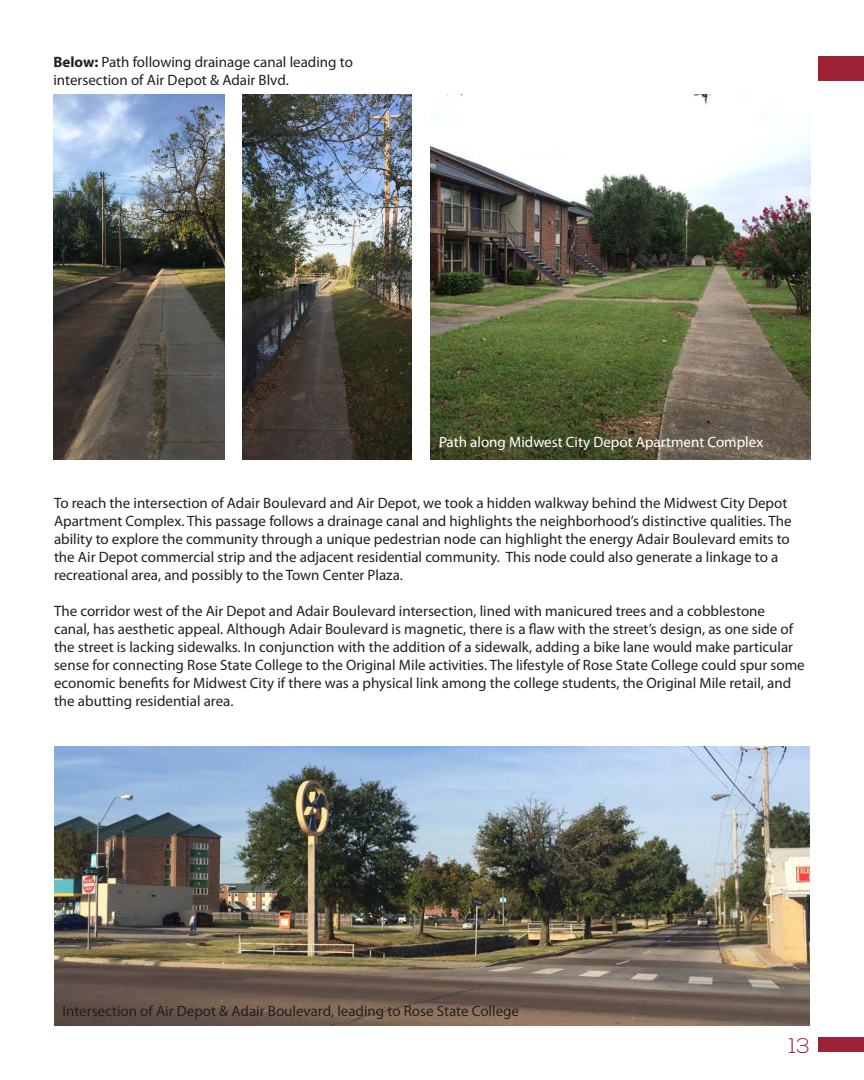
<style>
.page{position:relative;width:864px;height:1080px;background:#fff}
.page>*{position:absolute;margin:0;border:0;box-sizing:border-box;transform-origin:0 0}
.t1{font:300 21px "Nexa";color:#9d2235}
.Body_Text{font:15px/18px "Myriad Pro";color:#231f20}
.Body_Text-2{font:15px "Myriad Pro";color:#fff}
.s1{font-weight:700}
</style>
<div class="page">
<div style="left:819px;top:1037px;width:45px;height:14px;background:#9d2235"></div>
<div style="left:819px;top:56px;width:45px;height:24px;background:#9d2235"></div>
<img style="left:54px;top:747px;width:756px;height:279px">
<img style="left:54px;top:94px;width:170px;height:365px">
<img style="left:243px;top:94px;width:168px;height:365px">
<img style="left:430px;top:94px;width:380px;height:365px">
<p class="Body_Text" style="left:53px;top:53px;width:301px"><span class="s1">Below:</span> Path following drainage canal leading to intersection of Air Depot &amp; Adair Blvd.</p>
<p class="Body_Text-2" style="left:439px;top:433px;width:326px">Path along Midwest City Depot Apartment Complex</p>
<p class="Body_Text" style="left:54px;top:495px;width:739px">To reach the intersection of Adair Boulevard and Air Depot, we took a hidden walkway behind the Midwest City Depot Apartment Complex. This passage follows a drainage canal and highlights the neighborhood’s distinctive qualities. The ability to explore the community through a unique pedestrian node can highlight the energy Adair Boulevard emits to the Air Depot commercial strip and the adjacent residential community. This node could also generate a linkage to a recreational area, and possibly to the Town Center Plaza.</p>
<p class="Body_Text" style="left:54px;top:603px;width:752px">The corridor west of the Air Depot and Adair Boulevard intersection, lined with manicured trees and a cobblestone canal, has aesthetic appeal. Although Adair Boulevard is magnetic, there is a flaw with the street’s design, as one side of the street is lacking sidewalks. In conjunction with the addition of a sidewalk, adding a bike lane would make particular sense for connecting Rose State College to the Original Mile activities. The lifestyle of Rose State College could spur some economic benefits for Midwest City if there was a physical link among the college students, the Original Mile retail, and the abutting residential area.</p>
<p class="Body_Text" style="left:62px;top:1003px;width:458px">Intersection of Air Depot &amp; Adair Boulevard, leading to Rose State College</p>
<h1 class="t1" style="left:789px;top:1034px;width:22px">13</h1>
</div>
